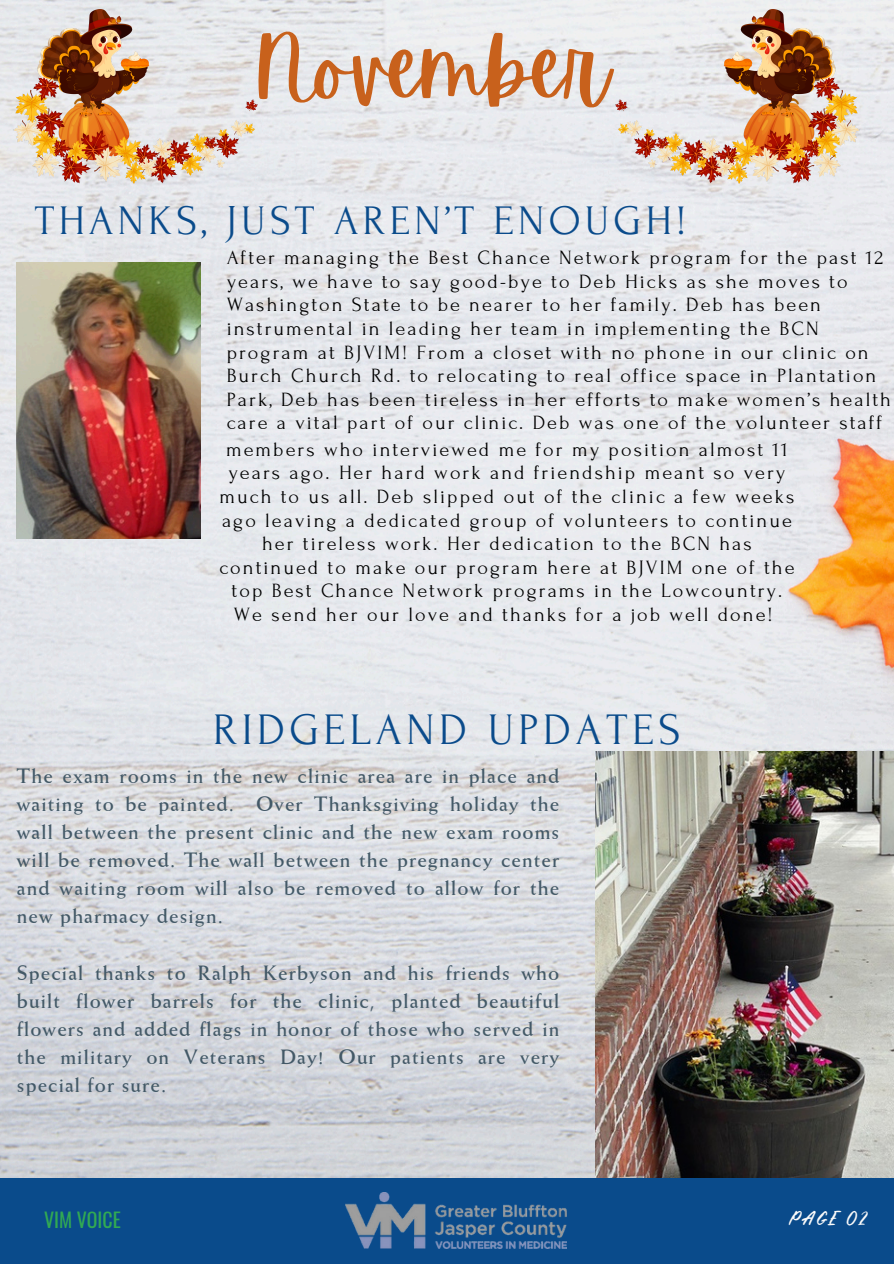
<style>
.page{position:relative;width:894px;height:1264px;background:#fff}
.page>*{position:absolute;margin:0;border:0;box-sizing:border-box;transform-origin:0 0}
.t1{font:45px "Forum";letter-spacing:.1em;color:#0a4b8b}
.t2{font:42px "Forum";letter-spacing:.1em;color:#0a4b8b}
.t3{font:700 21px/28.2px "Weiss BT";letter-spacing:.05em;color:#435967;text-align:justify}
.t4{font:20.25px/23.7px "Forum";letter-spacing:.1em;color:#000}
.t5{font:19.8px "Oswald";color:#31a953}
.t6{font:19.8px "Rabbits Junior";letter-spacing:.1em;color:#fafafa}
</style>
<div class="page">
<div style="left:0;top:1177px;width:893px;height:86px;background:#0a4b8b"></div>
<img style="left:345px;top:1192px;width:221px;height:56px">
<img style="left:0;top:0;width:893px;height:1177px">
<img style="left:615px;top:9px;width:244px;height:175px">
<svg style="left:258px;top:31px;width:356px;height:77px;background:#dec3b1"></svg>
<img style="left:13px;top:9px;width:244px;height:175px">
<img style="left:595px;top:751px;width:298px;height:426px">
<img style="left:17px;top:262px;width:183px;height:276px">
<h3 class="t2" style="left:35px;top:198px;width:653px">THANKS, JUST AREN’T ENOUGH!</h3>
<p class="t4" style="left:226px;top:246px;width:665px">After managing the Best Chance Network program for the past 12 years, we have to say good-bye to Deb Hicks as she moves to Washington State to be nearer to her family. Deb has been instrumental in leading her team in implementing the BCN program at BJVIM! From a closet with no phone in our clinic on Burch Church Rd. to relocating to real office space in Plantation Park, Deb has been tireless in her efforts to make women’s health care a vital part of our clinic. Deb was one of the volunteer staff</p>
<h2 class="t4" style="left:219px;top:437px;width:576px;text-align:center">members who interviewed me for my position almost 11 years ago. Her hard work and friendship meant so very much to us all. Deb slipped out of the clinic a few weeks ago leaving a dedicated group of volunteers to continue her tireless work. Her dedication to the BCN has continued to make our program here at BJVIM one of the top Best Chance Network programs in the Lowcountry.<br>We send her our love and thanks for a job well done!</h2>
<p class="t1" style="left:213px;top:705px;width:469px">RIDGELAND UPDATES</p>
<p class="t3" style="left:17px;top:760px;width:544px">The exam rooms in the new clinic area are in place and waiting to be painted. Over Thanksgiving holiday the wall between the present clinic and the new exam rooms will be removed. The wall between the pregnancy center and waiting room will also be removed to allow for the new pharmacy design.</p>
<h1 class="t3" style="left:17px;top:957px;width:544px">Special thanks to Ralph Kerbyson and his friends who built flower barrels for the clinic, planted beautiful flowers and added flags in honor of those who served in the military on Veterans Day! Our patients are very special for sure.</h1>
<p class="t5" style="left:44px;top:1204px;width:78px">VIM VOICE</p>
<p class="t6" style="left:789px;top:1206px;width:79px">PAGE 02</p>
</div>
